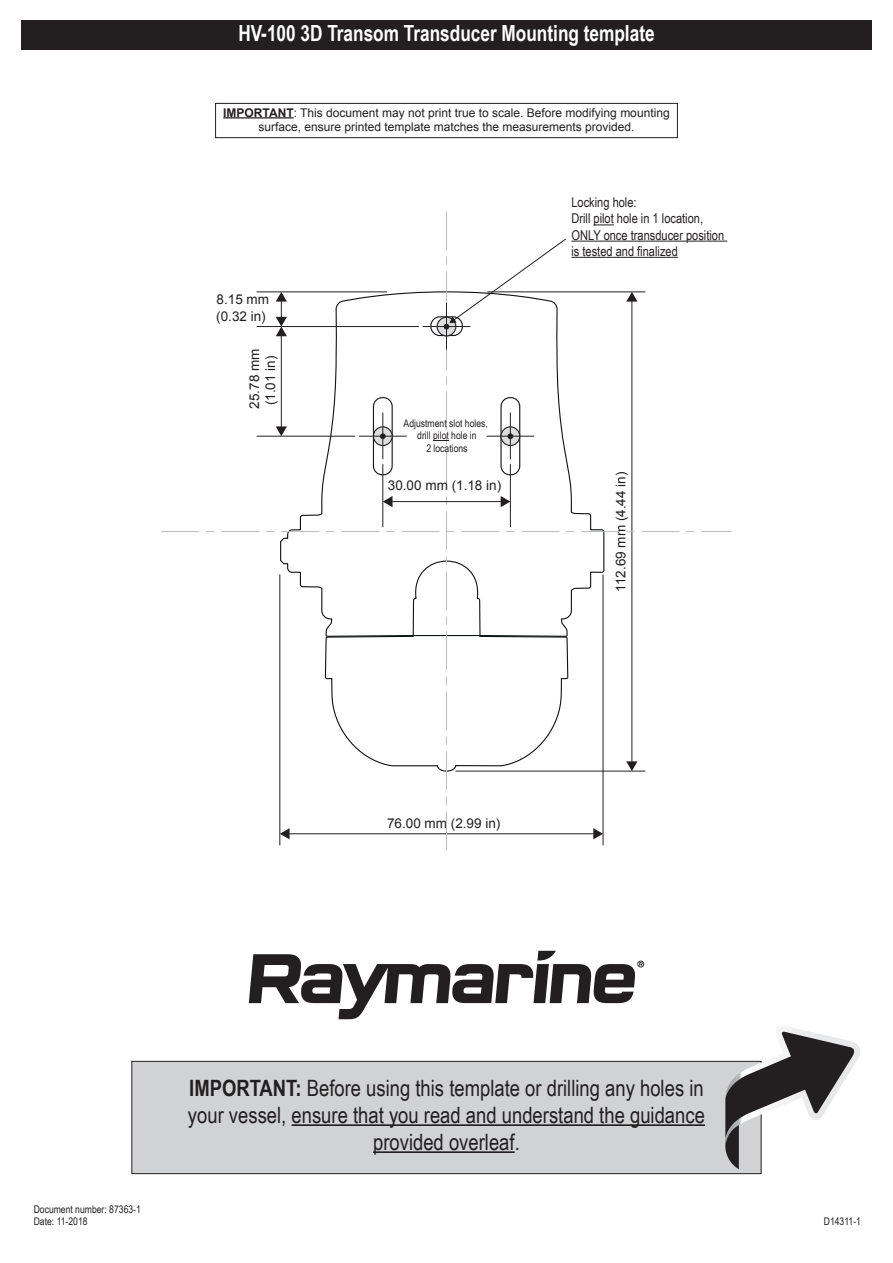
<style>
.page{position:relative;width:893px;height:1263px;background:#fff}
.page>*{position:absolute;margin:0;border:0;box-sizing:border-box;transform-origin:0 0}
.t1{font:22.5px/27px "Arial Narrow";color:#231f20;text-align:center}
.t2{font:700 22.2px "Arial Narrow";color:#fff;scale:.94 1}
.t3{font:13.5px/16.2px "Arial Narrow";color:#231f20}
.t4{font:13.5px/16.2px "Arial";color:#231f20}
.t5{font:12px/14.4px "Arial";color:#231f20;text-align:center}
.t6{font:10.5px/12.6px "Arial Narrow";color:#231f20}
.s1{font-weight:700}
</style>
<div class="page">
<div style="left:21px;top:20px;width:851px;height:30px;background:#231f20"></div>
<div style="left:131px;top:1061px;width:630px;height:113px;background:#d1d2d4;border:1px solid #231f20"></div>
<hr style="left:292px;top:1124px;width:413px;height:2px;background:#231f20">
<hr style="left:373px;top:1151px;width:142px;height:2px;background:#231f20">
<hr style="left:223px;top:117px;width:71px;height:1px;background:#231f20">
<div style="left:215px;top:103px;width:463px;height:35px;border:1px solid #231f20"></div>
<svg style="left:725px;top:1026px;width:135px;height:143px"></svg>
<svg style="left:249px;top:951px;width:395px;height:68px"></svg>
<svg style="left:162px;top:212px;width:569px;height:638px"></svg>
<hr style="left:571px;top:241px;width:156px;height:1px;background:#231f20">
<hr style="left:571px;top:257px;width:107px;height:1px;background:#231f20">
<h2 class="t2" style="left:238px;top:17px;width:444px">HV-100 3D Transom Transducer Mounting template</h2>
<p class="t5" style="left:223px;top:105px;width:448px"><span class="s1">IMPORTANT</span>: This document may not print true to scale. Before modifying mounting surface, ensure printed template matches the measurements provided.</p>
<p class="t4" style="left:216px;top:292px;width:54px">8.15 mm (0.32 in)</p>
<p class="t4" style="left:246px;top:409px;width:62px;rotate:-90deg">25.78 mm (1.01 in)</p>
<p class="t6" style="left:404px;top:416px;width:86px;text-align:center">Adjustment slot holes, drill pilot hole in<br>2 locations</p>
<p class="t4" style="left:388px;top:477px;width:115px">30.00 mm (1.18 in)</p>
<p class="t3" style="left:571px;top:194px;width:154px">Locking hole:<br>Drill pilot hole in 1 location,<br>ONLY once transducer position is tested and finalized</p>
<p class="t4" style="left:613px;top:592px;width:121px;rotate:-90deg">112.69 mm (4.44 in)</p>
<p class="t4" style="left:387px;top:815px;width:115px">76.00 mm (2.99 in)</p>
<p class="t6" style="left:34px;top:1202px;width:109px">Document number: 87363-1<br>Date: 11-2018</p>
<h1 class="t1" style="left:188px;top:1073px;width:519px"><span class="s1">IMPORTANT:</span> Before using this template or drilling any holes in your vessel, ensure that you read and understand the guidance provided overleaf.</h1>
<p class="t6" style="left:824px;top:1215px;width:39px">D14311-1</p>
</div>
